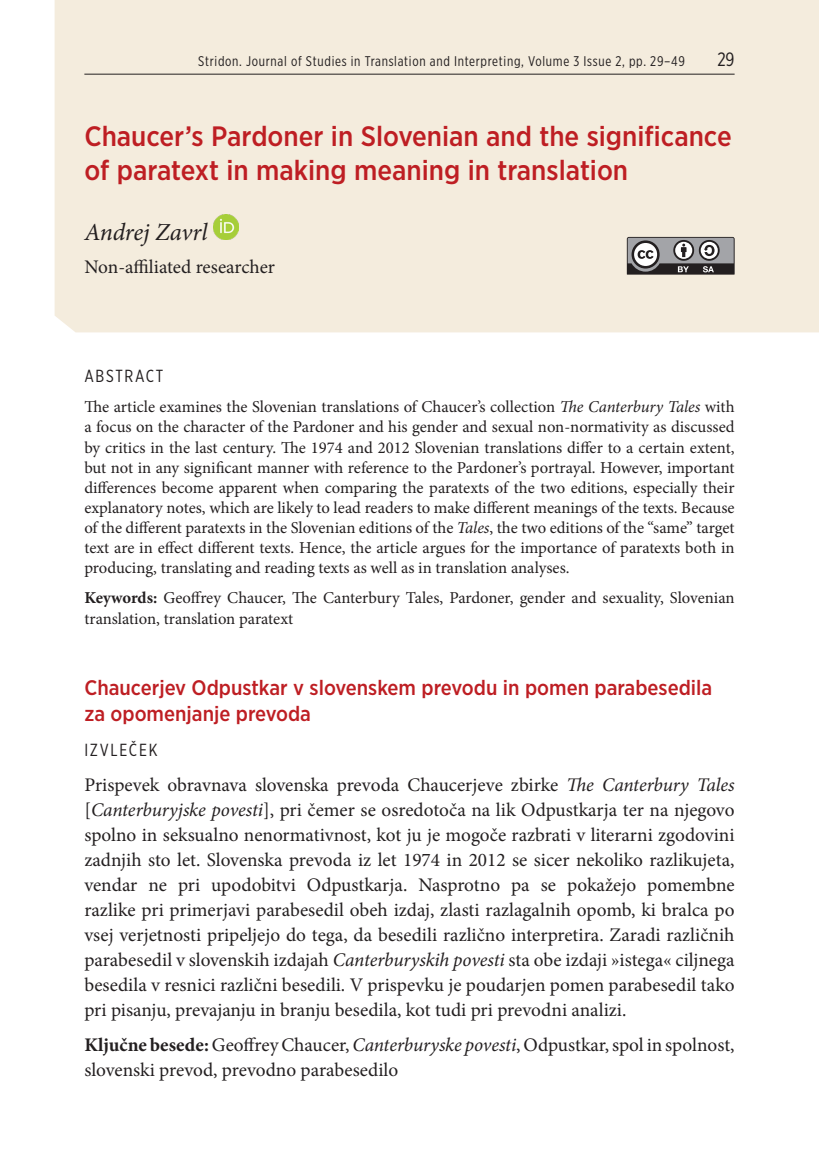
<style>
.page{position:relative;width:819px;height:1166px;background:#fff}
.page>*{position:absolute;margin:0;border:0;box-sizing:border-box;transform-origin:0 0}
.AS_Naslov_clanka{font:500 28px/33.6px "Gotham Narrow";color:#be1e23}
.AN_Avtor_clanka{font:italic 24.5px "Minion Pro";letter-spacing:-.01em;color:#231f20}
.AS_Naslov_clanka_mali{font:500 21px/26.2px "Gotham Narrow";color:#be1e23}
.AN_Avtor_fakulteta{font:19.25px/25px "Minion Pro";color:#231f20;text-align:justify}
.t1{font:19.25px "Gotham X Narrow";color:#231f20}
.ABSTRACT_naslov{font:17.5px "Gotham X Narrow";letter-spacing:.1em;color:#231f20}
.ABSTRACT_besedilo{font:16.62px/20.1px "Minion Pro";color:#231f20;text-align:justify}
.t2{font:14px "Gotham X Narrow";letter-spacing:.05em;color:#231f20}
.s1{font-style:italic}
.s2{font-weight:700}
</style>
<div class="page">
<div style="left:55px;top:0;width:764px;height:332px;background:#f4ecdd"></div>
<img style="left:213px;top:215px;width:25px;height:25px">
<svg style="left:626px;top:237px;width:108px;height:38px;background:#807e80"></svg>
<hr style="left:84px;top:74px;width:650px;height:1px;background:#231f20">
<p class="t2" style="left:198px;top:53px;width:488px">Stridon. Journal of Studies in Translation and Interpreting, Volume 3 Issue 2, pp. 29–49</p>
<p class="t1" style="left:717px;top:48px;width:19px">29</p>
<p class="AS_Naslov_clanka" style="left:84px;top:119px;width:648px">Chaucer’s Pardoner in Slovenian and the significance of paratext in making meaning in translation</p>
<p class="AN_Avtor_clanka" style="left:84px;top:215px;width:125px">Andrej Zavrl</p>
<p class="AN_Avtor_fakulteta" style="left:84px;top:254px;width:192px">Non-affiliated researcher</p>
<p class="ABSTRACT_naslov" style="left:84px;top:366px;width:80px">ABSTRACT</p>
<p class="ABSTRACT_besedilo" style="left:84px;top:397px;width:651px">The article examines the Slovenian translations of Chaucer’s collection <span class="s1">The Canterbury Tales</span> with a focus on the character of the Pardoner and his gender and sexual non-normativity as discussed by critics in the last century. The 1974 and 2012 Slovenian translations differ to a certain extent, but not in any significant manner with reference to the Pardoner’s portrayal. However, important differences become apparent when comparing the paratexts of the two editions, especially their explanatory notes, which are likely to lead readers to make different meanings of the texts. Because of the different paratexts in the Slovenian editions of the <span class="s1">Tales</span>, the two editions of the “same” target text are in effect different texts. Hence, the article argues for the importance of paratexts both in producing, translating and reading texts as well as in translation analyses.</p>
<p class="ABSTRACT_besedilo" style="left:84px;top:588px;width:651px"><span class="s2">Keywords:</span> Geoffrey Chaucer, The Canterbury Tales, Pardoner, gender and sexuality, Slovenian translation, translation paratext</p>
<p class="AS_Naslov_clanka_mali" style="left:84px;top:674px;width:629px">Chaucerjev Odpustkar v slovenskem prevodu in pomen parabesedila za opomenjanje prevoda</p>
<p class="ABSTRACT_naslov" style="left:84px;top:739px;width:75px">IZVLEČEK</p>
<p class="AN_Avtor_fakulteta" style="left:84px;top:772px;width:651px">Prispevek obravnava slovenska prevoda Chaucerjeve zbirke <span class="s1">The Canterbury Tales </span>[<span class="s1">Canterburyjske povesti</span>], pri čemer se osredotoča na lik Odpustkarja ter na njegovo spolno in seksualno nenormativnost, kot ju je mogoče razbrati v literarni zgodovini zadnjih sto let. Slovenska prevoda iz let 1974 in 2012 se sicer nekoliko razlikujeta, vendar ne pri upodobitvi Odpustkarja. Nasprotno pa se pokažejo pomembne razlike pri primerjavi parabesedil obeh izdaj, zlasti razlagalnih opomb, ki bralca po vsej verjetnosti pripeljejo do tega, da besedili različno interpretira. Zaradi različnih parabesedil v slovenskih izdajah <span class="s1">Canterburyskih povesti</span> sta obe izdaji »istega« ciljnega besedila v resnici različni besedili. V prispevku je poudarjen pomen parabesedil tako pri pisanju, prevajanju in branju besedila, kot tudi pri prevodni analizi.</p>
<p class="AN_Avtor_fakulteta" style="left:84px;top:1032px;width:651px"><span class="s2">Ključne besede:</span> GeoffreyChaucer, <span class="s1">Canterburyske povesti</span>, Odpustkar, spol in spolnost, slovenski prevod, prevodno parabesedilo</p>
</div>
